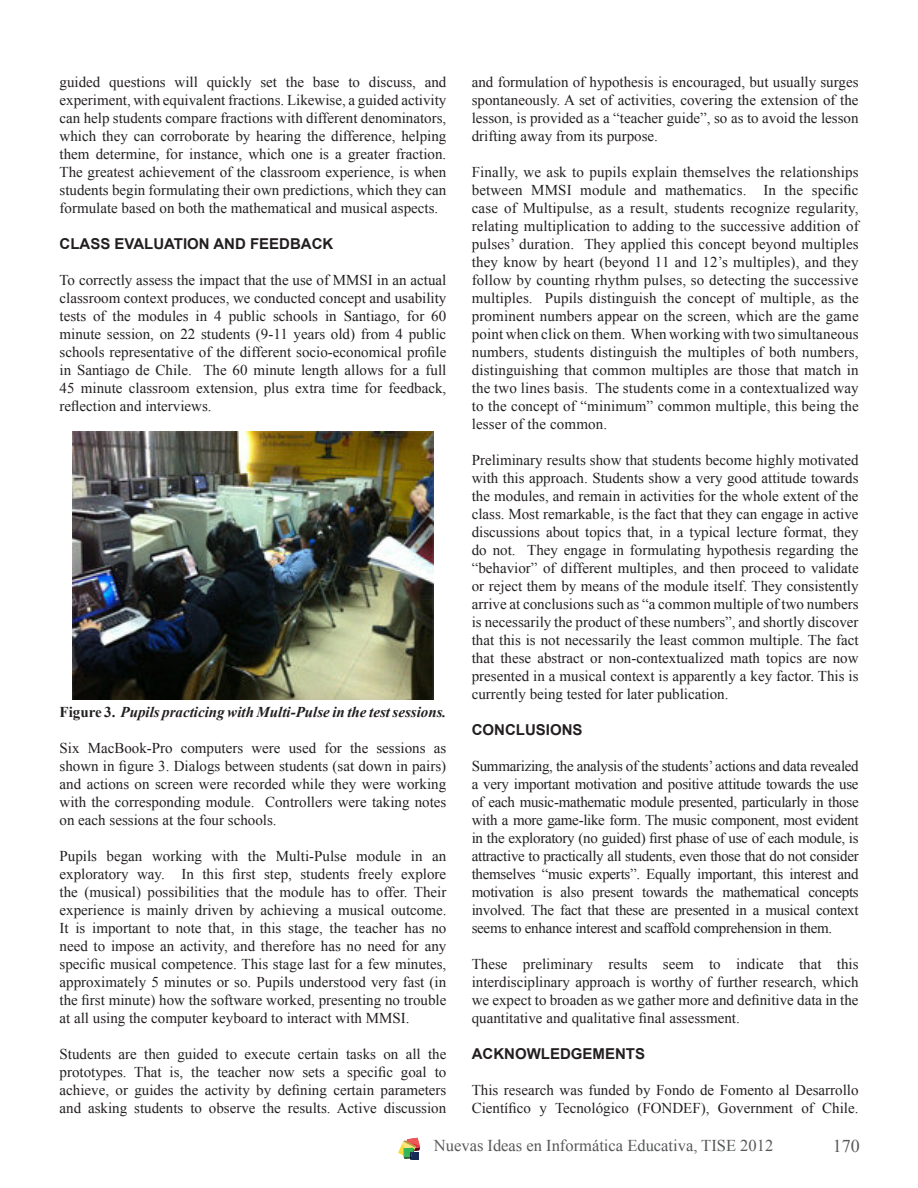
<style>
.page{position:relative;width:918px;height:1188px;background:#fff}
.page>*{position:absolute;margin:0;border:0;box-sizing:border-box;transform-origin:0 0}
.t1{font:18px "Times New Roman";color:#57585a}
.t2{font:16.5px "Times New Roman";color:#57585a}
.t3{font:15px/18px "Times New Roman";color:#231f20;text-align:justify}
.t4{font:italic 700 15px "Times New Roman";color:#231f20}
.t5{font:700 15px "Arial";color:#231f20}
.s1{font-style:normal}
</style>
<div class="page">
<svg style="left:398px;top:1138px;width:22px;height:22px"></svg>
<img style="left:72px;top:432px;width:362px;height:268px">
<p class="t3" style="left:60px;top:74px;width:388px">guided questions will quickly set the base to discuss, and experiment, with equivalent fractions. Likewise, a guided activity can help students compare fractions with different denominators, which they can corroborate by hearing the difference, helping them determine, for instance, which one is a greater fraction.<br>The greatest achievement of the classroom experience, is when students begin formulating their own predictions, which they can formulate based on both the mathematical and musical aspects.</p>
<p class="t5" style="left:60px;top:238px;width:275px">CLASS EVALUATION AND FEEDBACK</p>
<p class="t3" style="left:60px;top:272px;width:388px">To correctly assess the impact that the use of MMSI in an actual classroom context produces, we conducted concept and usability tests of the modules in 4 public schools in Santiago, for 60 minute session, on 22 students (9-11 years old) from 4 public schools representative of the different socio-economical proile in Santiago de Chile. The 60 minute length allows for a full 45 minute classroom extension, plus extra time for feedback, relection and interviews.</p>
<p class="t4" style="left:60px;top:701px;width:388px"><span class="s1">Figure 3.</span> Pupils practicing with Multi-Pulse in the test sessions.</p>
<p class="t3" style="left:60px;top:740px;width:388px">Six MacBook-Pro computers were used for the sessions as shown in igure 3. Dialogs between students (sat down in pairs) and actions on screen were recorded while they were working with the corresponding module. Controllers were taking notes on each sessions at the four schools.</p>
<p class="t3" style="left:60px;top:848px;width:388px">Pupils began working with the Multi-Pulse module in an exploratory way. In this irst step, students freely explore the (musical) possibilities that the module has to offer. Their experience is mainly driven by achieving a musical outcome.<br>It is important to note that, in this stage, the teacher has no need to impose an activity, and therefore has no need for any speciic musical competence. This stage last for a few minutes, approximately 5 minutes or so. Pupils understood very fast (in the irst minute) how the software worked, presenting no trouble at all using the computer keyboard to interact with MMSI.</p>
<p class="t3" style="left:60px;top:1046px;width:388px">Students are then guided to execute certain tasks on all the prototypes. That is, the teacher now sets a speciic goal to achieve, or guides the activity by deining certain parameters and asking students to observe the results. Active discussion</p>
<p class="t3" style="left:472px;top:74px;width:388px">and formulation of hypothesis is encouraged, but usually surges spontaneously. A set of activities, covering the extension of the lesson, is provided as a “teacher guide”, so as to avoid the lesson drifting away from its purpose.</p>
<p class="t3" style="left:472px;top:164px;width:388px">Finally, we ask to pupils explain themselves the relationships between MMSI module and mathematics. In the speciic case of Multipulse, as a result, students recognize regularity, relating multiplication to adding to the successive addition of pulses’ duration. They applied this concept beyond multiples they know by heart (beyond 11 and 12’s multiples), and they follow by counting rhythm pulses, so detecting the successive multiples. Pupils distinguish the concept of multiple, as the prominent numbers appear on the screen, which are the game point when click on them. When working with two simultaneous numbers, students distinguish the multiples of both numbers, distinguishing that common multiples are those that match in the two lines basis. The students come in a contextualized way to the concept of “minimum” common multiple, this being the lesser of the common.</p>
<p class="t3" style="left:472px;top:452px;width:388px">Preliminary results show that students become highly motivated with this approach. Students show a very good attitude towards the modules, and remain in activities for the whole extent of the class. Most remarkable, is the fact that they can engage in active discussions about topics that, in a typical lecture format, they do not. They engage in formulating hypothesis regarding the “behavior” of different multiples, and then proceed to validate or reject them by means of the module itself. They consistently arrive at conclusions such as “a common multiple of two numbers is necessarily the product of these numbers”, and shortly discover that this is not necessarily the least common multiple. The fact that these abstract or non-contextualized math topics are now presented in a musical context is apparently a key factor. This is currently being tested for later publication.</p>
<p class="t5" style="left:472px;top:724px;width:112px">CONCLUSIONS</p>
<p class="t3" style="left:472px;top:758px;width:389px">Summarizing, the analysis of the students’ actions and data revealed a very important motivation and positive attitude towards the use of each music-mathematic module presented, particularly in those with a more game-like form. The music component, most evident in the exploratory (no guided) irst phase of use of each module, is attractive to practically all students, even those that do not consider themselves “music experts”. Equally important, this interest and motivation is also present towards the mathematical concepts involved. The fact that these are presented in a musical context seems to enhance interest and scaffold comprehension in them.</p>
<p class="t3" style="left:472px;top:956px;width:388px">These preliminary results seem to indicate that this interdisciplinary approach is worthy of further research, which we expect to broaden as we gather more and deinitive data in the quantitative and qualitative inal assessment.</p>
<p class="t5" style="left:472px;top:1048px;width:175px">ACKNOWLEDGEMENTS</p>
<p class="t3" style="left:472px;top:1082px;width:388px">This research was funded by Fondo de Fomento al Desarrollo<br>Cientíico y Tecnológico (FONDEF), Government of Chile.</p>
<p class="t2" style="left:434px;top:1139px;width:341px">Nuevas Ideas en Informática Educativa, TISE 2012</p>
<p class="t1" style="left:833px;top:1139px;width:28px">170</p>
</div>
